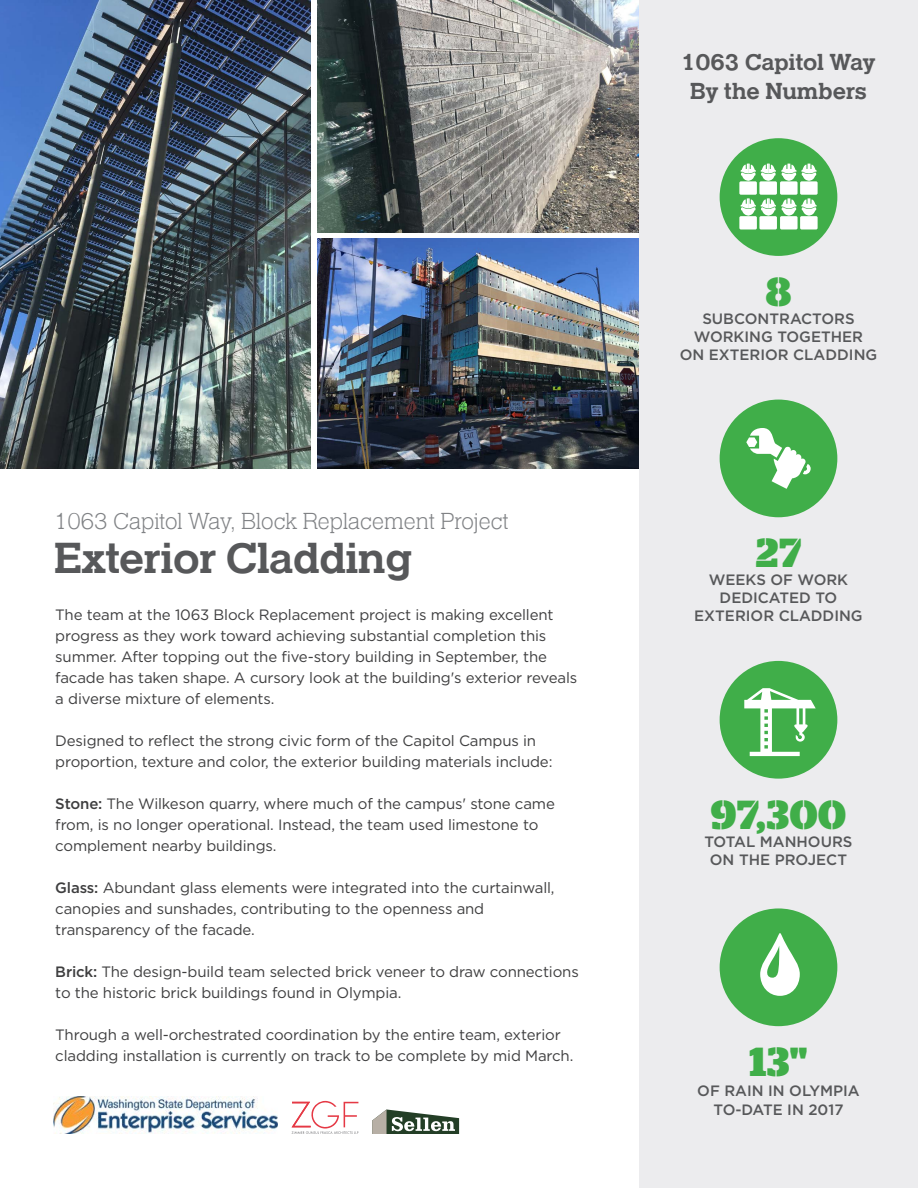
<style>
.page{position:relative;width:918px;height:1188px;background:#fff}
.page>*{position:absolute;margin:0;border:0;box-sizing:border-box;transform-origin:0 0}
.Section_Heading{font:500 45px "Helserif";letter-spacing:-.01em;color:#57585a}
.t1{font:700 40.5px "Stag Stencil";color:#40ae49}
.Section_Heading-2{font:300 24px "Helserif";color:#808285}
.t2{font:500 24px "Helserif";color:#57585a}
.t3{font:15px/21px "Gotham";letter-spacing:-.01em;color:#3e3e3f}
.t4{font:500 15px/18px "Gotham";color:#57585a;text-align:center}
.s1{font-weight:500}
</style>
<div class="page">
<img style="left:317px;top:239px;width:322px;height:229px">
<img style="left:0;top:0;width:310px;height:468px">
<img style="left:317px;top:0;width:322px;height:232px">
<div style="left:639px;top:0;width:279px;height:1188px;background:#ececee"></div>
<svg style="left:372px;top:1109px;width:87px;height:25px"></svg>
<img style="left:54px;top:1097px;width:224px;height:37px">
<svg style="left:292px;top:1101px;width:66px;height:33px"></svg>
<div style="left:720px;top:400px;width:117px;height:117px;background:#40ae49;border-radius:50%"></div>
<svg style="left:746px;top:428px;width:65px;height:61px"></svg>
<div style="left:720px;top:138px;width:117px;height:118px;background:#40ae49;border-radius:50%"></div>
<div style="left:720px;top:908px;width:117px;height:118px;background:#40ae49;border-radius:50%"></div>
<svg style="left:760px;top:933px;width:40px;height:63px"></svg>
<div style="left:739px;top:216px;width:18px;height:13px;background:#fff;border-radius:2px"></div>
<div style="left:780px;top:216px;width:18px;height:13px;background:#fff;border-radius:2px"></div>
<div style="left:759px;top:216px;width:18px;height:13px;background:#fff;border-radius:2px"></div>
<div style="left:800px;top:216px;width:18px;height:13px;background:#fff;border-radius:2px"></div>
<svg style="left:741px;top:198px;width:76px;height:18px"></svg>
<div style="left:739px;top:181px;width:18px;height:14px;background:#fff;border-radius:2px"></div>
<div style="left:780px;top:181px;width:18px;height:14px;background:#fff;border-radius:2px"></div>
<div style="left:759px;top:181px;width:18px;height:14px;background:#fff;border-radius:2px"></div>
<div style="left:800px;top:181px;width:18px;height:14px;background:#fff;border-radius:2px"></div>
<svg style="left:741px;top:164px;width:76px;height:17px"></svg>
<div style="left:720px;top:661px;width:117px;height:118px;background:#40ae49;border-radius:50%"></div>
<svg style="left:744px;top:688px;width:72px;height:68px"></svg>
<p class="t2" style="left:681px;top:48px;width:196px">1063 Capitol Way</p>
<p class="t2" style="left:690px;top:77px;width:178px">By the Numbers</p>
<p class="t1" style="left:765px;top:268px;width:28px">8</p>
<p class="t4" style="left:680px;top:310px;width:199px">SUBCONTRACTORS<br>WORKING TOGETHER<br>ON EXTERIOR CLADDING</p>
<p class="Section_Heading-2" style="left:54px;top:508px;width:456px">1063 Capitol Way, Block Replacement Project</p>
<p class="Section_Heading" style="left:54px;top:532px;width:360px">Exterior Cladding</p>
<p class="t1" style="left:756px;top:529px;width:47px">27</p>
<p class="t4" style="left:694px;top:571px;width:170px">WEEKS OF WORK<br>DEDICATED TO<br>EXTERIOR CLADDING</p>
<p class="t3" style="left:55px;top:604px;width:523px">The team at the 1063 Block Replacement project is making excellent progress as they work toward achieving substantial completion this summer. After topping out the five-story building in September, the facade has taken shape. A cursory look at the building's exterior reveals a diverse mixture of elements.</p>
<p class="t3" style="left:55px;top:730px;width:499px">Designed to reflect the strong civic form of the Capitol Campus in proportion, texture and color, the exterior building materials include:</p>
<p class="t3" style="left:55px;top:793px;width:501px"><span class="s1">Stone:</span> The Wilkeson quarry, where much of the campus' stone came from, is no longer operational. Instead, the team used limestone to complement nearby buildings.</p>
<p class="t3" style="left:55px;top:877px;width:501px"><span class="s1">Glass:</span> Abundant glass elements were integrated into the curtainwall, canopies and sunshades, contributing to the openness and transparency of the facade.</p>
<p class="t3" style="left:55px;top:961px;width:525px"><span class="s1">Brick:</span> The design-build team selected brick veneer to draw connections to the historic brick buildings found in Olympia.</p>
<p class="t3" style="left:55px;top:1024px;width:520px">Through a well-orchestrated coordination by the entire team, exterior cladding installation is currently on track to be complete by mid March.</p>
<p class="t1" style="left:711px;top:791px;width:137px">97,300</p>
<p class="t4" style="left:704px;top:832px;width:150px">TOTAL MANHOURS<br>ON THE PROJECT</p>
<p class="t1" style="left:749px;top:1038px;width:60px">13"</p>
<p class="t4" style="left:697px;top:1081px;width:164px;line-height:19.5px">OF RAIN IN OLYMPIA<br>TO-DATE IN 2017</p>
</div>
